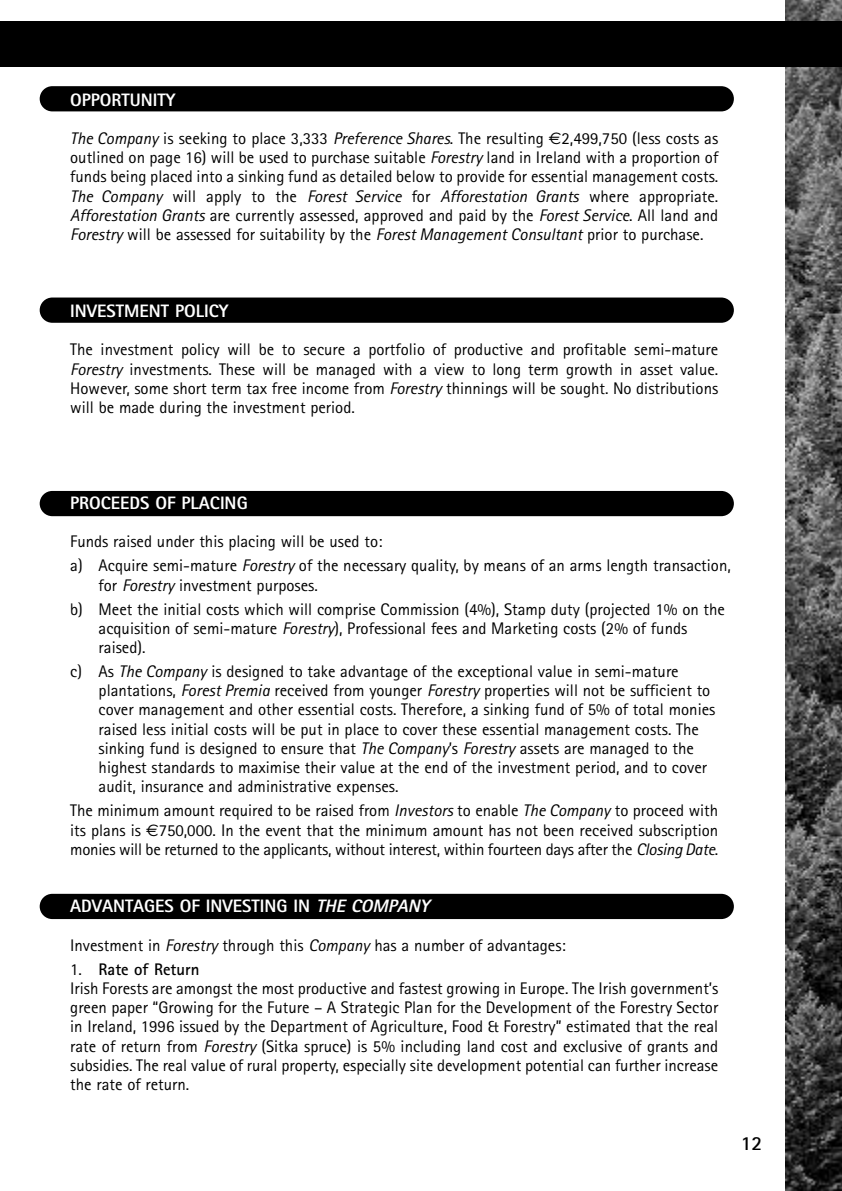
<style>
.page{position:relative;width:842px;height:1191px;background:#fff}
.page>*{position:absolute;margin:0;border:0;box-sizing:border-box;transform-origin:0 0}
.t1{font:700 20px "Rotis Sans Serif";color:#000}
.t2{font:800 18px "Rotis Sans Serif";color:#fff}
.t3{font:16.8px/19.2px "Rotis Sans Serif";color:#000}
.s1{font-style:italic}
.s2{font-family:"Euro Sans"}
.s3{font-weight:700}
</style>
<div class="page">
<div style="left:40px;top:86px;width:694px;height:25px;background:#000;border-radius:13px"></div>
<div style="left:40px;top:297px;width:694px;height:26px;background:#000;border-radius:13px"></div>
<div style="left:40px;top:491px;width:694px;height:25px;background:#000;border-radius:13px"></div>
<div style="left:40px;top:893px;width:694px;height:26px;background:#000;border-radius:13px"></div>
<img style="left:785px;top:0;width:57px;height:1191px">
<div style="left:0;top:21px;width:842px;height:46px;background:#000"></div>
<p class="t2" style="left:70px;top:93px;width:107px">OPPORTUNITY</p>
<p class="t3" style="left:70px;top:130px;width:649px;text-align:justify"><span class="s1">The Company</span> is seeking to place 3,333 <span class="s1">Preference Shares</span>. The resulting <span class="s2">€</span>2,499,750 (less costs as outlined on page 16) will be used to purchase suitable <span class="s1">Forestry</span> land in Ireland with a proportion of funds being placed into a sinking fund as detailed below to provide for essential management costs.<br><span class="s1">The Company</span> will apply to the <span class="s1">Forest Service</span> for <span class="s1">Afforestation Grants</span> where appropriate.<br><span class="s1">Afforestation Grants</span> are currently assessed, approved and paid by the <span class="s1">Forest Service</span>. All land and <span class="s1">Forestry</span> will be assessed for suitability by the <span class="s1">Forest Management Consultant</span> prior to purchase.</p>
<p class="t2" style="left:70px;top:304px;width:160px">INVESTMENT POLICY</p>
<p class="t3" style="left:70px;top:342px;width:649px;text-align:justify">The investment policy will be to secure a portfolio of productive and profitable semi-mature <span class="s1">Forestry</span> investments. These will be managed with a view to long term growth in asset value.<br>However, some short term tax free income from <span class="s1">Forestry</span> thinnings will be sought. No distributions will be made during the investment period.</p>
<p class="t2" style="left:70px;top:496px;width:179px">PROCEEDS OF PLACING</p>
<p class="t3" style="left:70px;top:531px;width:662px;line-height:24px">Funds raised under this placing will be used to:<br>a) Acquire semi-mature <span class="s1">Forestry</span> of the necessary quality, by means of an arms length transaction,</p>
<p class="t3" style="left:70px;top:574px;width:656px;line-height:24px;text-indent:28px">for <span class="s1">Forestry</span> investment purposes.<br>b) Meet the initial costs which will comprise Commission (4%), Stamp duty (projected 1% on the</p>
<p class="t3" style="left:99px;top:620px;width:590px">acquisition of semi-mature <span class="s1">Forestry</span>), Professional fees and Marketing costs (2% of funds raised).</p>
<p class="t3" style="left:99px;top:663px;width:618px;text-indent:-28px">c) As <span class="s1">The Company</span> is designed to take advantage of the exceptional value in semi-mature plantations, <span class="s1">Forest Premia</span> received from younger <span class="s1">Forestry</span> properties will not be sufficient to cover management and other essential costs. Therefore, a sinking fund of 5% of total monies raised less initial costs will be put in place to cover these essential management costs. The sinking fund is designed to ensure that <span class="s1">The Company</span>’s <span class="s1">Forestry</span> assets are managed to the highest standards to maximise their value at the end of the investment period, and to cover audit, insurance and administrative expenses.</p>
<p class="t3" style="left:70px;top:802px;width:649px;text-align:justify">The minimum amount required to be raised from <span class="s1">Investors</span> to enable <span class="s1">The Company</span> to proceed with its plans is <span class="s2">€</span>750,000. In the event that the minimum amount has not been received subscription monies will be returned to the applicants, without interest, within fourteen days after the <span class="s1">Closing Date</span>.</p>
<p class="t2" style="left:70px;top:900px;width:361px">ADVANTAGES OF INVESTING IN <span class="s1">THE COMPANY</span></p>
<p class="t3" style="left:70px;top:937px;width:497px">Investment in <span class="s1">Forestry</span> through this <span class="s1">Company</span> has a number of advantages:</p>
<p class="t3" style="left:70px;top:961px;width:649px">1. <span class="s3">Rate of Return<br></span>Irish Forests are amongst the most productive and fastest growing in Europe. The Irish government’s green paper “Growing for the Future – A Strategic Plan for the Development of the Forestry Sector in Ireland, 1996 issued by the Department of Agriculture, Food &amp; Forestry” estimated that the real rate of return from <span class="s1">Forestry</span> (Sitka spruce) is 5% including land cost and exclusive of grants and subsidies. The real value of rural property, especially site development potential can further increase the rate of return.</p>
<p class="t1" style="left:741px;top:1136px;width:23px">12</p>
</div>
